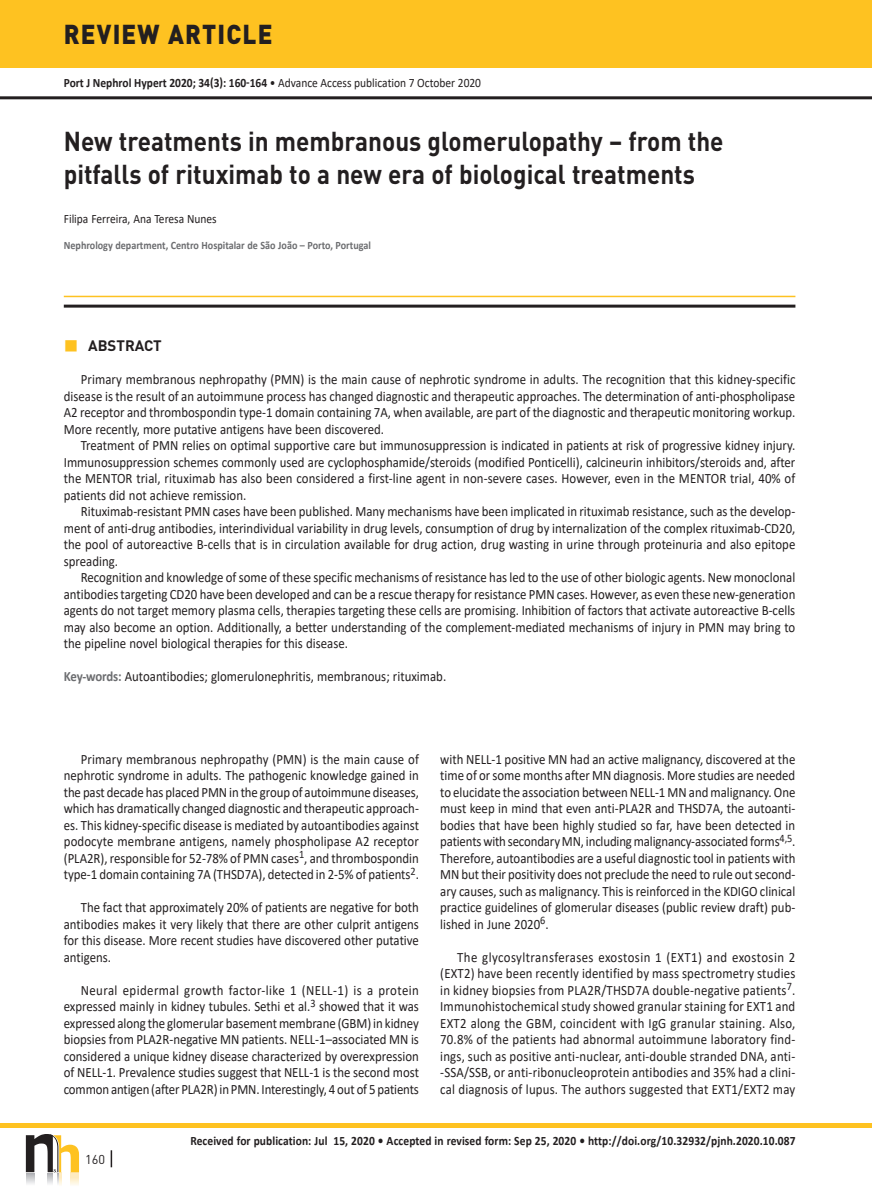
<style>
.page{position:relative;width:872px;height:1191px;background:#fff}
.page>*{position:absolute;margin:0;border:0;box-sizing:border-box;transform-origin:0 0}
.t1{font:700 27px/33px "DIN";color:#231f20;scale:.9 1}
.t2{font:900 27px "DIN";letter-spacing:.05em;color:#231f20;scale:.9 1}
.t3{font:700 15px "DIN";color:#231f20}
.t4{font:14.25px/16.5px "Calibri";color:#231f20;text-align:justify;scale:.9 1}
.t5{font:700 12.75px "Calibri";letter-spacing:.01em;color:#231f20;scale:.9 1}
.t6{font:12.75px "Calibri";color:#231f20;scale:.9 1}
.t7{font:12.75px "DIN";color:#231f20}
.t8{font:700 11.25px "Calibri";color:#6c6d70;scale:.9 1}
.s1{font-weight:700}
.s2{font-weight:700;color:#6c6d70}
</style>
<div class="page">
<hr style="left:0;top:96px;width:872px;height:3px;background:#231f20">
<hr style="left:0;top:1123px;width:872px;height:4px;background:#fec221">
<div style="left:0;top:0;width:872px;height:68px;background:#fec221"></div>
<svg style="left:26px;top:1134px;width:53px;height:51px"></svg>
<svg style="left:111px;top:1150px;width:1px;height:17px"></svg>
<hr style="left:64px;top:296px;width:731px;height:1px;background:#fec221">
<hr style="left:64px;top:305px;width:731px;height:3px;background:#231f20">
<h1 class="t2" style="left:64px;top:16px;width:233px">REVIEW ARTICLE</h1>
<p class="t6" style="left:64px;top:74px;width:465px"><span class="s1">Port J Nephrol Hypert 2020; 34(3): 160-164</span> • Advance Access publication 7 October 2020</p>
<h1 class="t1" style="left:64px;top:124px;width:734px">New treatments in membranous glomerulopathy – from the pitfalls of rituximab to a new era of biological treatments</h1>
<p class="t6" style="left:64px;top:210px;width:171px">Filipa Ferreira, Ana Teresa Nunes</p>
<p class="t8" style="left:64px;top:237px;width:343px">Nephrology department, Centro Hospitalar de São João – Porto, Portugal</p>
<p class="t3" style="left:88px;top:336px;width:75px">ABSTRACT</p>
<p class="t4" style="left:64px;top:371px;width:814px;text-indent:17px">Primary membranous nephropathy (PMN) is the main cause of nephrotic syndrome in adults. The recognition that this kidney-‑specific disease is the result of an autoimmune process has changed diagnostic and therapeutic approaches. The determination of anti-‑phospholipase A2 receptor and thrombospondin type-‑1 domain containing 7A, when available, are part of the diagnostic and therapeutic monitoring workup.<br>More recently, more putative antigens have been discovered.</p>
<p class="t4" style="left:64px;top:437px;width:814px;text-indent:17px">Treatment of PMN relies on optimal supportive care but immunosuppression is indicated in patients at risk of progressive kidney injury.<br>Immunosuppression schemes commonly used are cyclophosphamide/steroids (modified Ponticelli), calcineurin inhibitors/steroids and, after the MENTOR trial, rituximab has also been considered a first-‑line agent in non-‑severe cases. However, even in the MENTOR trial, 40% of patients did not achieve remission.</p>
<p class="t4" style="left:64px;top:503px;width:814px;text-indent:17px">Rituximab-‑resistant PMN cases have been published. Many mechanisms have been implicated in rituximab resistance, such as the develop&shy;ment of anti-‑drug antibodies, interindividual variability in drug levels, consumption of drug by internalization of the complex rituximab-‑CD20, the pool of autoreactive B-‑cells that is in circulation available for drug action, drug wasting in urine through proteinuria and also epitope spreading.</p>
<p class="t4" style="left:64px;top:569px;width:814px;text-indent:17px">Recognition and knowledge of some of these specific mechanisms of resistance has led to the use of other biologic agents. New monoclonal antibodies targeting CD20 have been developed and can be a rescue therapy for resistance PMN cases. However, as even these new-‑generation agents do not target memory plasma cells, therapies targeting these cells are promising. Inhibition of factors that activate autoreactive B-‑cells may also become an option. Additionally, a better understanding of the complement-‑mediated mechanisms of injury in PMN may bring to the pipeline novel biological therapies for this disease.</p>
<p class="t4" style="left:64px;top:668px;width:426px"><span class="s2">Key-‑words:</span> Autoantibodies; glomerulonephritis, membranous; rituximab.</p>
<p class="t4" style="left:64px;top:750px;width:396px;text-indent:17px">Primary membranous nephropathy (PMN) is the main cause of nephrotic syndrome in adults. The pathogenic knowledge gained in the past decade has placed PMN in the group of autoimmune diseases, which has dramatically changed diagnostic and therapeutic approach&shy;es. This kidney-‑specific disease is mediated by autoantibodies against podocyte membrane antigens, namely phospholipase A2 receptor (PLA2R), responsible for 52-‑78% of PMN cases<sup>1</sup>, and thrombospondin type-‑1 domain containing 7A (THSD7A), detected in 2-‑5% of patients<sup>2</sup>.</p>
<p class="t4" style="left:64px;top:899px;width:396px;text-indent:17px">The fact that approximately 20% of patients are negative for both antibodies makes it very likely that there are other culprit antigens for this disease. More recent studies have discovered other putative antigens.</p>
<p class="t4" style="left:64px;top:981px;width:396px;text-indent:17px">Neural epidermal growth factor-‑like 1 (NELL-‑1) is a protein expressed mainly in kidney tubules. Sethi et al.<sup>3</sup> showed that it was expressed along the glomerular basement membrane (GBM) in kidney biopsies from PLA2R-‑negative MN patients. NELL-‑1–associated MN is considered a unique kidney disease characterized by overexpression of NELL-‑1. Prevalence studies suggest that NELL-‑1 is the second most common antigen (after PLA2R) in PMN. Interestingly, 4 out of 5 patients</p>
<p class="t4" style="left:440px;top:750px;width:396px">with NELL-‑1 positive MN had an active malignancy, discovered at the time of or some months after MN diagnosis. More studies are needed to elucidate the association between NELL-‑1 MN and malignancy. One must keep in mind that even anti-‑PLA2R and THSD7A, the autoanti&shy;bodies that have been highly studied so far, have been detected in patients with secondary MN, including malignancy-‑associated forms<sup>4,5</sup>.<br>Therefore, autoantibodies are a useful diagnostic tool in patients with MN but their positivity does not preclude the need to rule out second&shy;ary causes, such as malignancy. This is reinforced in the KDIGO clinical practice guidelines of glomerular diseases (public review draft) pub&shy;lished in June 2020<sup>6</sup>.</p>
<p class="t4" style="left:440px;top:948px;width:396px;text-indent:17px">The glycosyltransferases exostosin 1 (EXT1) and exostosin 2 (EXT2) have been recently identified by mass spectrometry studies in kidney biopsies from PLA2R/THSD7A double-‑negative patients<sup>7</sup>.<br>Immunohistochemical study showed granular staining for EXT1 and EXT2 along the GBM, coincident with IgG granular staining. Also, 70.8% of the patients had abnormal autoimmune laboratory find&shy;ings, such as positive anti-‑nuclear, anti-‑double stranded DNA, anti-SSA/SSB, or anti-‑ribonucleoprotein antibodies and 35% had a clini&shy;cal diagnosis of lupus. The authors suggested that EXT1/EXT2 may</p>
<p class="t7" style="left:85px;top:1151px;width:21px">160</p>
<p class="t5" style="left:190px;top:1132px;width:674px">Received for publication: Jul 15, 2020 • Accepted in revised form: Sep 25, 2020 • http://doi.org/10.32932/pjnh.2020.10.087</p>
</div>
